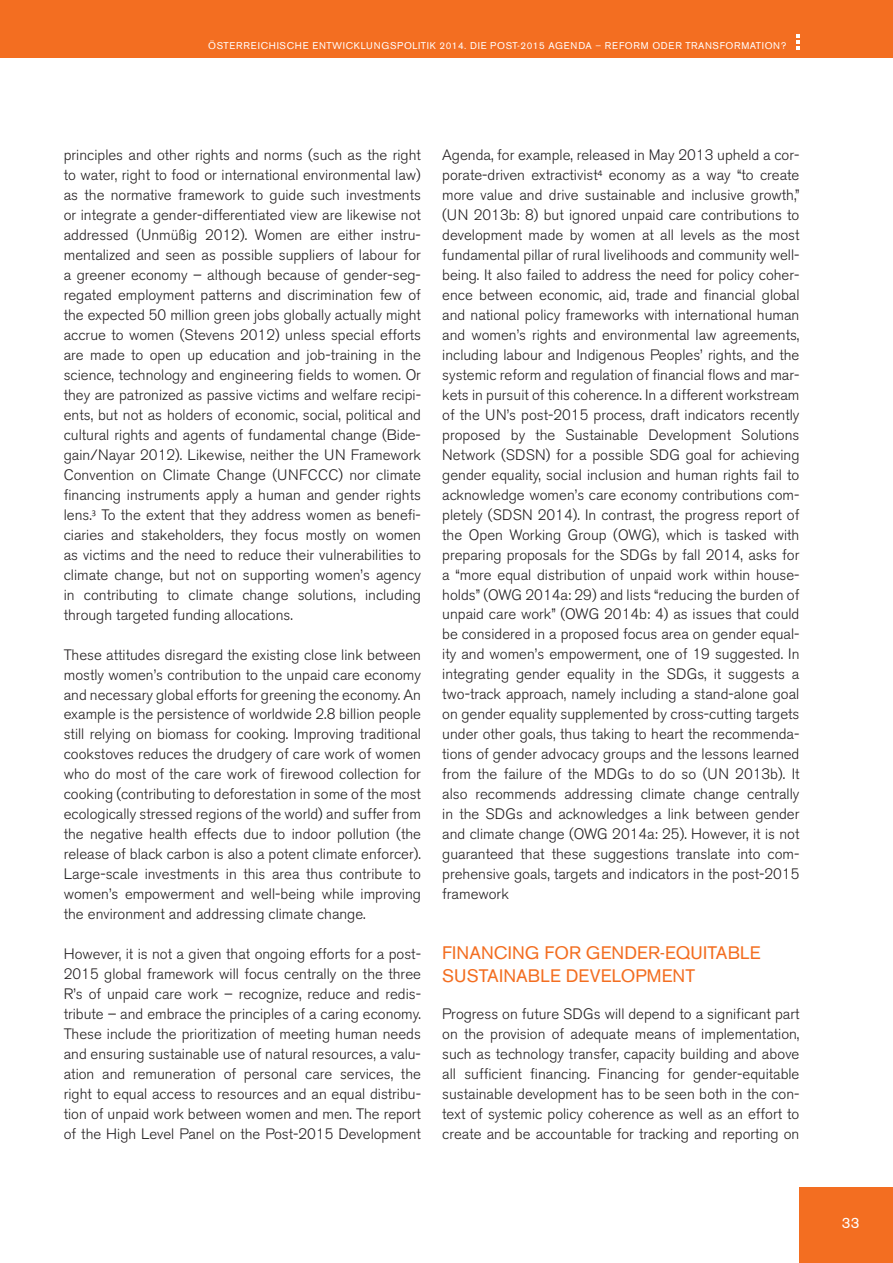
<style>
.page{position:relative;width:893px;height:1263px;background:#fff}
.page>*{position:absolute;margin:0;border:0;box-sizing:border-box;transform-origin:0 0}
.t1{font:18px/22.5px "Akzidenz Grotesk BE";letter-spacing:.005em;color:#f36e21}
.t2{font:300 15px/20px "Akzidenz Grotesk BE";color:#231f20;text-align:justify}
.t3{font:15px "Akzidenz Grotesk BE";color:#fff}
.t4{font:9.75px "Akzidenz Grotesk BE";letter-spacing:.07em;color:#fff}
.s1{font-weight:300}
</style>
<div class="page">
<div style="left:0;top:0;width:893px;height:58px;background:#f36e21"></div>
<svg style="left:796px;top:34px;width:3px;height:15px"></svg>
<div style="left:799px;top:1188px;width:94px;height:75px;background:#f36e21"></div>
<p class="t4" style="left:208px;top:40px;width:579px">ÖSTERREICHISCHE ENTWICKLUNGSPOLITIK 2014. DIE POST-2015 AGENDA <span class="s1">–</span> REFORM ODER TRANSFORMATION?</p>
<p class="t2" style="left:64px;top:145px;width:359px">principles and other rights and norms (such as the right to water, right to food or international environmental law) as the normative framework to guide such investments or integrate a gender-differentiated view are likewise not addressed (Unmüßig 2012). Women are either instru&shy;mentalized and seen as possible suppliers of labour for a greener economy – although because of gender-seg&shy;regated employment patterns and discrimination few of the expected 50 million green jobs globally actually might accrue to women (Stevens 2012) unless special efforts are made to open up education and job-training in the science, technology and engineering fields to women. Or they are patronized as passive victims and welfare recipi&shy;ents, but not as holders of economic, social, political and cultural rights and agents of fundamental change (Bide&shy;gain/Nayar 2012). Likewise, neither the UN Framework Convention on Climate Change (UNFCCC) nor climate financing instruments apply a human and gender rights lens.<sup>3</sup> To the extent that they address women as benefi&shy;ciaries and stakeholders, they focus mostly on women as victims and the need to reduce their vulnerabilities to climate change, but not on supporting women’s agency in contributing to climate change solutions, including through targeted funding allocations.</p>
<p class="t2" style="left:64px;top:645px;width:359px">These attitudes disregard the existing close link between mostly women’s contribution to the unpaid care economy and necessary global efforts for greening the economy. An example is the persistence of worldwide 2.8 billion people still relying on biomass for cooking. Improving traditional cookstoves reduces the drudgery of care work of women who do most of the care work of firewood collection for cooking (contributing to deforestation in some of the most ecologically stressed regions of the world) and suffer from the negative health effects due to indoor pollution (the release of black carbon is also a potent climate enforcer).<br>Large-scale investments in this area thus contribute to women’s empowerment and well-being while improving the environment and addressing climate change.</p>
<p class="t2" style="left:64px;top:944px;width:359px">However, it is not a given that ongoing efforts for a post-2015 global framework will focus centrally on the three R’s of unpaid care work – recognize, reduce and redis&shy;tribute – and embrace the principles of a caring economy.<br>These include the prioritization of meeting human needs and ensuring sustainable use of natural resources, a valu&shy;ation and remuneration of personal care services, the right to equal access to resources and an equal distribu&shy;tion of unpaid work between women and men. The report of the High Level Panel on the Post-2015 Development</p>
<p class="t2" style="left:442px;top:145px;width:359px">Agenda, for example, released in May 2013 upheld a cor&shy;porate-driven extractivist<sup>4</sup> economy as a way “to create more value and drive sustainable and inclusive growth,” (UN 2013b: 8) but ignored unpaid care contributions to development made by women at all levels as the most fundamental pillar of rural livelihoods and community well&shy;being. It also failed to address the need for policy coher&shy;ence between economic, aid, trade and financial global and national policy frameworks with international human and women’s rights and environmental law agreements, including labour and Indigenous Peoples’ rights, and the systemic reform and regulation of financial flows and mar&shy;kets in pursuit of this coherence. In a different workstream of the UN’s post-2015 process, draft indicators recently proposed by the Sustainable Development Solutions Network (SDSN) for a possible SDG goal for achieving gender equality, social inclusion and human rights fail to acknowledge women’s care economy contributions com&shy;pletely (SDSN 2014). In contrast, the progress report of the Open Working Group (OWG), which is tasked with preparing proposals for the SDGs by fall 2014, asks for a “more equal distribution of unpaid work within house&shy;holds” (OWG 2014a: 29) and lists “reducing the burden of unpaid care work” (OWG 2014b: 4) as issues that could be considered in a proposed focus area on gender equal&shy;ity and women’s empowerment, one of 19 suggested. In integrating gender equality in the SDGs, it suggests a two-track approach, namely including a stand-alone goal on gender equality supplemented by cross-cutting targets under other goals, thus taking to heart the recommenda&shy;tions of gender advocacy groups and the lessons learned from the failure of the MDGs to do so (UN 2013b). It also recommends addressing climate change centrally in the SDGs and acknowledges a link between gender and climate change (OWG 2014a: 25). However, it is not guaranteed that these suggestions translate into com&shy;prehensive goals, targets and indicators in the post-2015 framework</p>
<p class="t1" style="left:442px;top:942px;width:320px">FINANCING FOR GENDER-EQUITABLE<br>SUSTAINABLE DEVELOPMENT</p>
<p class="t2" style="left:442px;top:1004px;width:359px">Progress on future SDGs will depend to a significant part on the provision of adequate means of implementation, such as technology transfer, capacity building and above all sufficient financing. Financing for gender-equitable sustainable development has to be seen both in the con&shy;text of systemic policy coherence as well as an effort to create and be accountable for tracking and reporting on</p>
<p class="t3" style="left:842px;top:1214px;width:19px">33</p>
</div>
